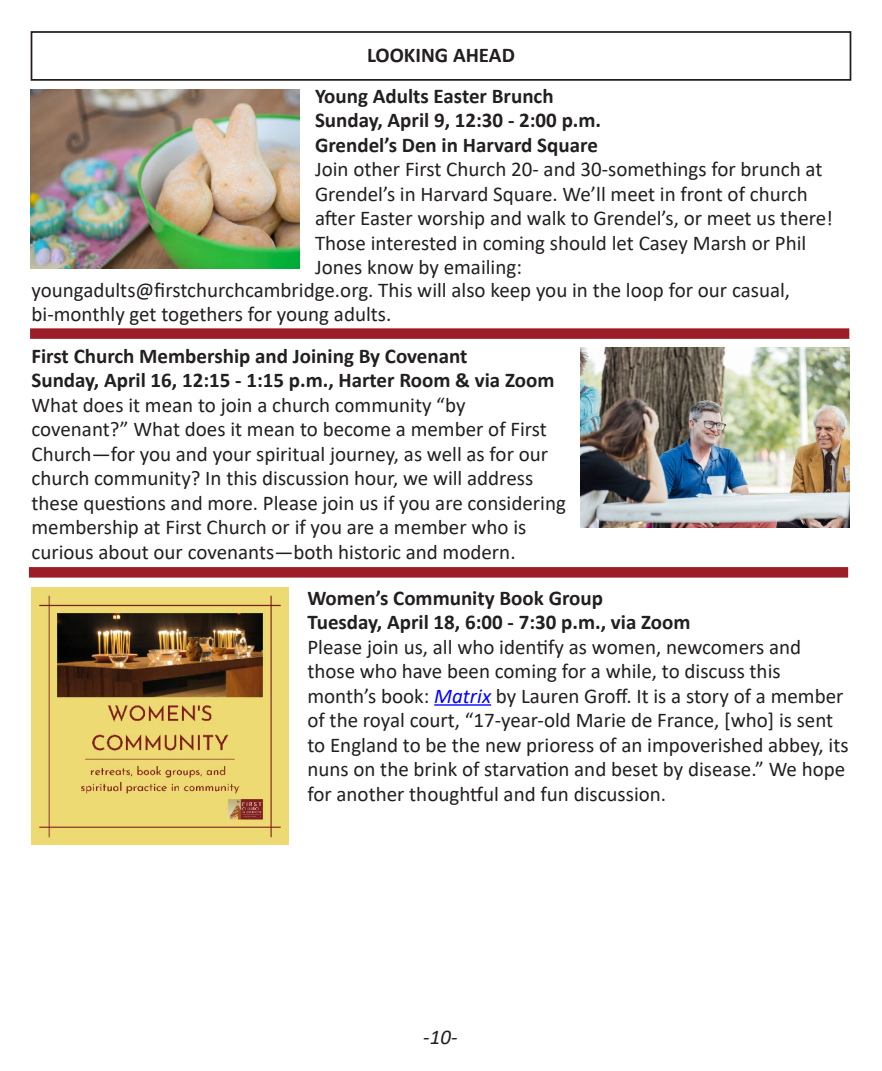
<style>
.page{position:relative;width:882px;height:1071px;background:#fff}
.page>*{position:absolute;margin:0;border:0;box-sizing:border-box;transform-origin:0 0}
.Paragraph_Style_1{font:21px/24.5px "Calibri";color:#231f20}
.Paragraph_Style_1-2{font:700 21px "Calibri";color:#231f20}
.Paragraph_Style_1-3{font:italic 21px "Calibri";color:#231f20}
.s1{font-style:italic;color:#00f}
</style>
<div class="page">
<div style="left:31px;top:31px;width:820px;height:50px;border:2px solid #231f20"></div>
<div style="left:29px;top:567px;width:819px;height:11px;background:#9c1c28"></div>
<div style="left:30px;top:328px;width:819px;height:11px;background:#9c1c28"></div>
<img style="left:580px;top:348px;width:270px;height:179px">
<img style="left:31px;top:89px;width:268px;height:180px">
<img style="left:31px;top:588px;width:258px;height:257px">
<hr style="left:434px;top:704px;width:57px;height:2px;background:#00f">
<p class="Paragraph_Style_1-2" style="left:367px;top:40px;width:149px">LOOKING AHEAD</p>
<p class="Paragraph_Style_1-2" style="left:315px;top:81px;width:240px">Young Adults Easter Brunch</p>
<p class="Paragraph_Style_1-2" style="left:315px;top:105px;width:288px">Sunday, April 9, 12:30 - 2:00 p.m.</p>
<p class="Paragraph_Style_1-2" style="left:315px;top:130px;width:284px">Grendel’s Den in Harvard Square</p>
<p class="Paragraph_Style_1" style="left:315px;top:156px;width:520px">Join other First Church 20- and 30-somethings for brunch at Grendel’s in Harvard Square. We’ll meet in front of church after Easter worship and walk to Grendel’s, or meet us there!<br>Those interested in coming should let Casey Marsh or Phil Jones know by emailing:</p>
<p class="Paragraph_Style_1" style="left:32px;top:277px;width:760px">youngadults@firstchurchcambridge.org. This will also keep you in the loop for our casual,</p>
<p class="Paragraph_Style_1" style="left:32px;top:302px;width:361px">bi-monthly get togethers for young adults.</p>
<p class="Paragraph_Style_1-2" style="left:32px;top:341px;width:438px">First Church Membership and Joining By Covenant</p>
<p class="Paragraph_Style_1-2" style="left:32px;top:365px;width:524px">Sunday, April 16, 12:15 - 1:15 p.m., Harter Room &amp; via Zoom</p>
<p class="Paragraph_Style_1" style="left:32px;top:392px;width:436px">What does it mean to join a church community “by</p>
<p class="Paragraph_Style_1" style="left:32px;top:416px;width:536px">covenant?” What does it mean to become a member of First Church—for you and your spiritual journey, as well as for our church community? In this discussion hour, we will address these questions and more. Please join us if you are considering membership at First Church or if you are a member who is</p>
<p class="Paragraph_Style_1" style="left:32px;top:539px;width:486px">curious about our covenants—both historic and modern.</p>
<p class="Paragraph_Style_1-2" style="left:307px;top:583px;width:297px">Women’s Community Book Group</p>
<p class="Paragraph_Style_1-2" style="left:307px;top:607px;width:385px">Tuesday, April 18, 6:00 - 7:30 p.m., via Zoom</p>
<p class="Paragraph_Style_1" style="left:307px;top:634px;width:543px">Please join us, all who identify as women, newcomers and those who have been coming for a while, to discuss this month’s book: <span class="s1">Matrix</span> by Lauren Groff. It is a story of a member of the royal court, “17-year-old Marie de France, [who] is sent to England to be the new prioress of an impoverished abbey, its nuns on the brink of starvation and beset by disease.” We hope for another thoughtful and fun discussion.</p>
<p class="Paragraph_Style_1-3" style="left:423px;top:1023px;width:36px">-10-</p>
</div>
